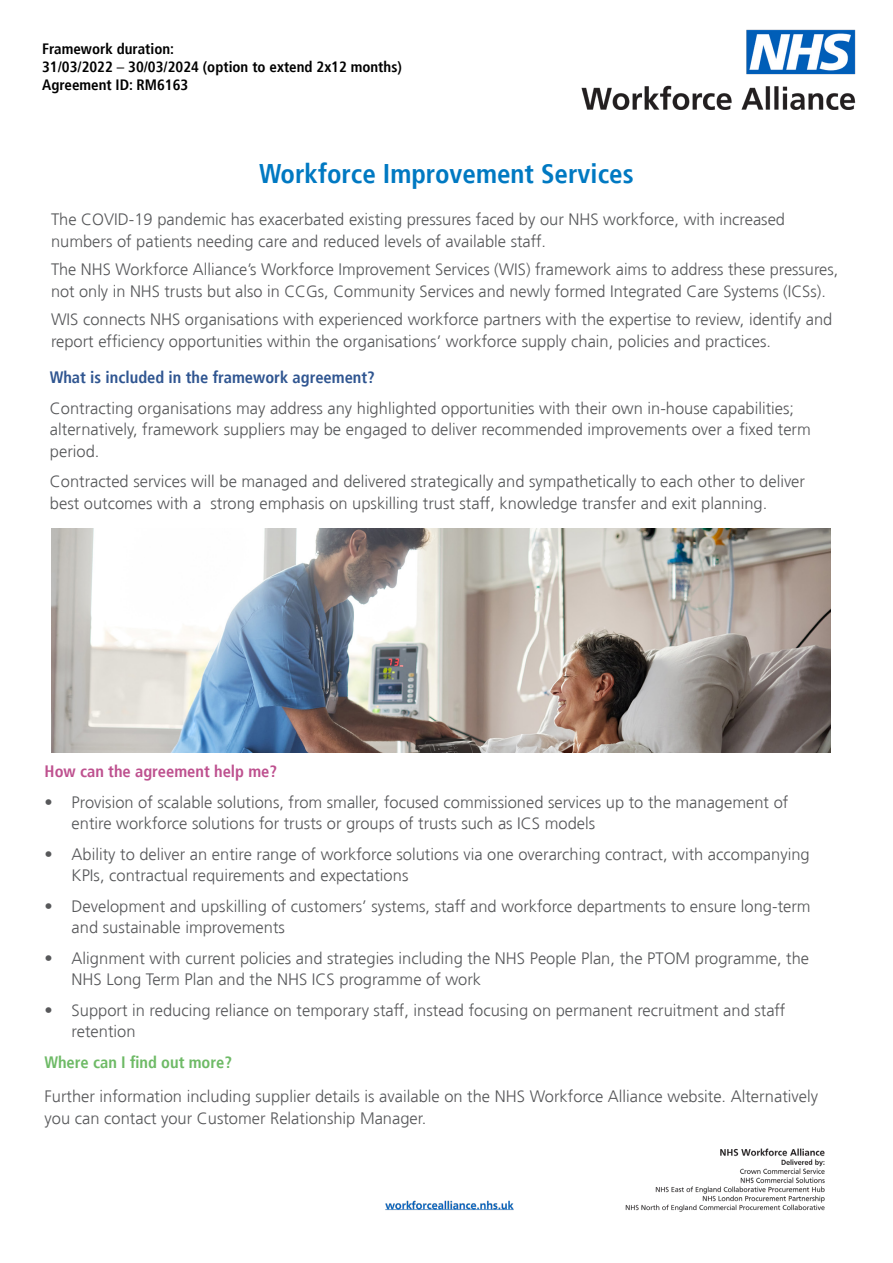
<style>
.page{position:relative;width:893px;height:1263px;background:#fff}
.page>*{position:absolute;margin:0;border:0;box-sizing:border-box;transform-origin:0 0}
.t1{font:700 condensed 27px "Frutiger";color:#0079c2}
.t2{font:300 16.5px/21.8px "Frutiger";color:#57585a}
.t3{font:700 condensed 16.5px "Frutiger";color:#305691}
.t4{font:700 condensed 16.5px "Frutiger";color:#be518f}
.t5{font:700 condensed 16.5px "Frutiger";color:#6eba66}
.t6{font:700 condensed 15px "Frutiger";color:#000}
.s1{font-weight:300;font-stretch:normal}
</style>
<div class="page">
<img style="left:581px;top:29px;width:275px;height:80px">
<img style="left:385px;top:1148px;width:440px;height:64px">
<img style="left:51px;top:528px;width:779px;height:225px">
<p class="t6" style="left:42px;top:40px;width:133px">Framework duration:</p>
<p class="t6" style="left:42px;top:58px;width:361px">31/03/2022 <span class="s1">–</span> 30/03/2024 (option to extend 2x12 months)</p>
<p class="t6" style="left:42px;top:76px;width:148px">Agreement ID: RM6163</p>
<p class="t1" style="left:259px;top:157px;width:376px">Workforce Improvement Services</p>
<p class="t2" style="left:51px;top:209px;width:736px">The COVID-19 pandemic has exacerbated existing pressures faced by our NHS workforce, with increased numbers of patients needing care and reduced levels of available staff.</p>
<p class="t2" style="left:51px;top:259px;width:789px">The NHS Workforce Alliance’s Workforce Improvement Services (WIS) framework aims to address these pressures, not only in NHS trusts but also in CCGs, Community Services and newly formed Integrated Care Systems (ICSs).</p>
<p class="t2" style="left:51px;top:308px;width:783px">WIS connects NHS organisations with experienced workforce partners with the expertise to review, identify and report efficiency opportunities within the organisations’ workforce supply chain, policies and practices.</p>
<p class="t3" style="left:50px;top:368px;width:326px">What is included in the framework agreement?</p>
<p class="t2" style="left:50px;top:397px;width:762px">Contracting organisations may address any highlighted opportunities with their own in-house capabilities; alternatively, framework suppliers may be engaged to deliver recommended improvements over a fixed term period.</p>
<p class="t2" style="left:50px;top:471px;width:757px">Contracted services will be managed and delivered strategically and sympathetically to each other to deliver best outcomes with a strong emphasis on upskilling trust staff, knowledge transfer and exit planning.</p>
<p class="t4" style="left:45px;top:762px;width:234px">How can the agreement help me?</p>
<p class="t2" style="left:72px;top:791px;width:718px;text-indent:-27px">• Provision of scalable solutions, from smaller, focused commissioned services up to the management of entire workforce solutions for trusts or groups of trusts such as ICS models</p>
<p class="t2" style="left:72px;top:843px;width:739px;text-indent:-27px">• Ability to deliver an entire range of workforce solutions via one overarching contract, with accompanying<br>KPIs, contractual requirements and expectations</p>
<p class="t2" style="left:72px;top:895px;width:740px;text-indent:-27px">• Development and upskilling of customers’ systems, staff and workforce departments to ensure long-term and sustainable improvements</p>
<p class="t2" style="left:72px;top:947px;width:739px;text-indent:-27px">• Alignment with current policies and strategies including the NHS People Plan, the PTOM programme, the<br>NHS Long Term Plan and the NHS ICS programme of work</p>
<p class="t2" style="left:72px;top:999px;width:715px;text-indent:-27px">• Support in reducing reliance on temporary staff, instead focusing on permanent recruitment and staff retention</p>
<p class="t5" style="left:45px;top:1052px;width:189px">Where can I find out more?</p>
<p class="t2" style="left:45px;top:1086px;width:775px">Further information including supplier details is available on the NHS Workforce Alliance website. Alternatively you can contact your Customer Relationship Manager.</p>
</div>
